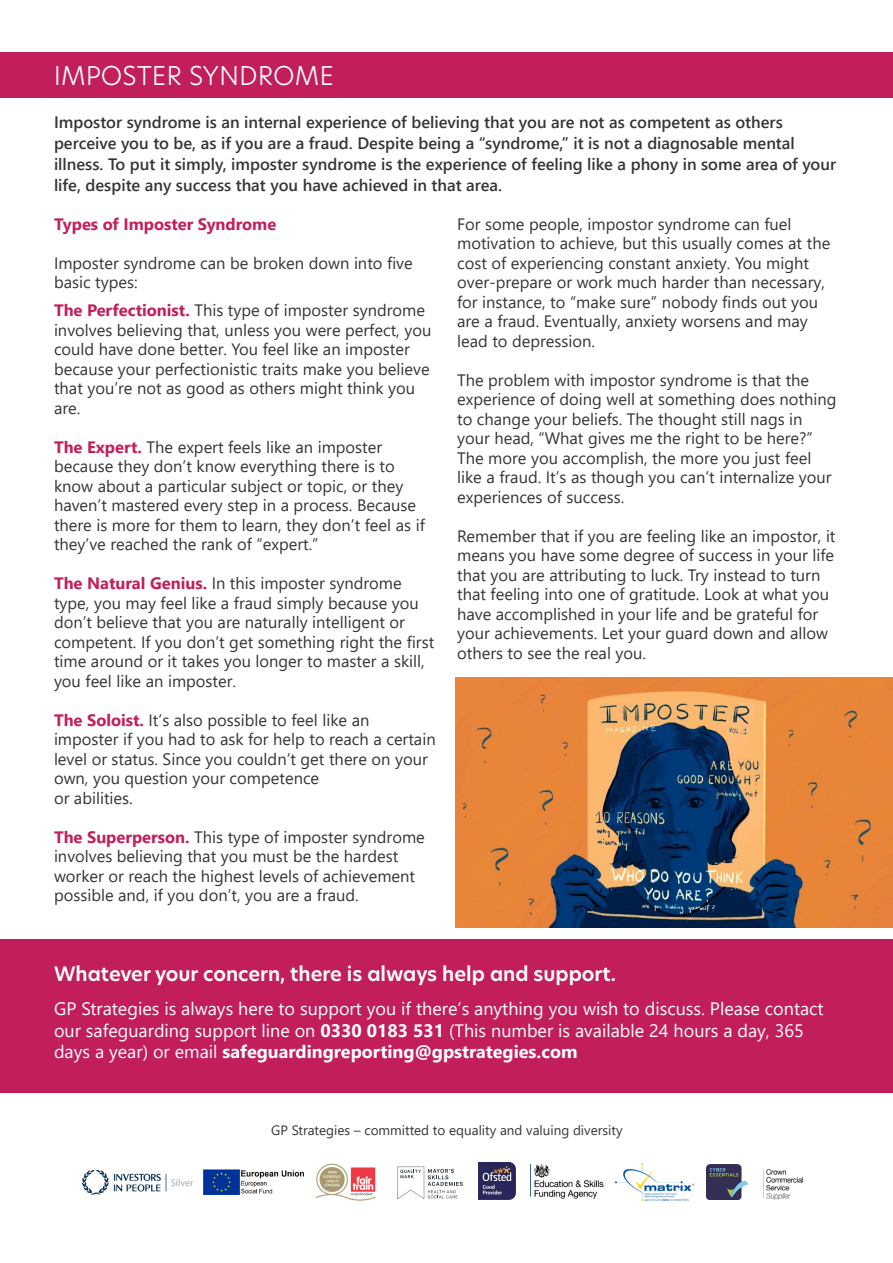
<style>
.page{position:relative;width:893px;height:1263px;background:#fff}
.page>*{position:absolute;margin:0;border:0;box-sizing:border-box;transform-origin:0 0}
.t1{font:300 25.5px "New Hero";color:#fff}
.t2{font:600 19.5px "New Hero";color:#fff}
.t3{font:18px/21.6px "Segoe UI";color:#fff}
.t4{font:16.5px/19.5px "Segoe UI";color:#333633}
.t5{font:600 16.5px/21px "Segoe UI";color:#333633}
.t6{font:700 16.5px "Segoe UI";color:#c21e5b}
.Paragraph_Style_1{font:13.5px "Segoe UI";color:#333633}
.s1{font-weight:700;color:#c21e5b}
.s2{font-weight:700}
</style>
<div class="page">
<img style="left:616px;top:1163px;width:77px;height:37px">
<img style="left:530px;top:1164px;width:74px;height:35px">
<img style="left:83px;top:1170px;width:110px;height:25px">
<img style="left:203px;top:1169px;width:101px;height:25px">
<img style="left:316px;top:1163px;width:60px;height:38px">
<img style="left:479px;top:1162px;width:37px;height:37px">
<img style="left:763px;top:1169px;width:40px;height:31px">
<img style="left:707px;top:1165px;width:40px;height:34px">
<svg style="left:397px;top:1167px;width:66px;height:32px"></svg>
<div style="left:0;top:940px;width:893px;height:153px;background:#c21e5b"></div>
<div style="left:0;top:52px;width:893px;height:46px;background:#c21e5b"></div>
<img style="left:455px;top:677px;width:438px;height:250px">
<p class="t1" style="left:54px;top:58px;width:281px">IMPOSTER SYNDROME</p>
<p class="t5" style="left:54px;top:110px;width:784px">Impostor syndrome is an internal experience of believing that you are not as competent as others perceive you to be, as if you are a fraud. Despite being a “syndrome,” it is not a diagnosable mental illness. To put it simply, imposter syndrome is the experience of feeling like a phony in some area of your life, despite any success that you have achieved in that area.</p>
<p class="t6" style="left:54px;top:208px;width:224px">Types of Imposter Syndrome</p>
<p class="t4" style="left:54px;top:252px;width:360px">Imposter syndrome can be broken down into five basic types:</p>
<p class="t4" style="left:54px;top:299px;width:379px"><span class="s1">The Perfectionist.</span> This type of imposter syndrome involves believing that, unless you were perfect, you could have done better. You feel like an imposter because your perfectionistic traits make you believe that you’re not as good as others might think you are.</p>
<p class="t4" style="left:54px;top:436px;width:372px"><span class="s1">The Expert.</span> The expert feels like an imposter because they don’t know everything there is to know about a particular subject or topic, or they haven’t mastered every step in a process. Because there is more for them to learn, they don’t feel as if they’ve reached the rank of “expert.”</p>
<p class="t4" style="left:54px;top:572px;width:382px"><span class="s1">The Natural Genius.</span> In this imposter syndrome type, you may feel like a fraud simply because you don’t believe that you are naturally intelligent or competent. If you don’t get something right the first time around or it takes you longer to master a skill, you feel like an imposter.</p>
<p class="t4" style="left:54px;top:709px;width:383px"><span class="s1">The Soloist.</span> It’s also possible to feel like an imposter if you had to ask for help to reach a certain level or status. Since you couldn’t get there on your own, you question your competence</p>
<p class="t4" style="left:54px;top:787px;width:80px">or abilities.</p>
<p class="t4" style="left:54px;top:826px;width:372px"><span class="s1">The Superperson.</span> This type of imposter syndrome involves believing that you must be the hardest worker or reach the highest levels of achievement possible and, if you don’t, you are a fraud.</p>
<p class="t4" style="left:457px;top:213px;width:375px">For some people, impostor syndrome can fuel motivation to achieve, but this usually comes at the cost of experiencing constant anxiety. You might over-prepare or work much harder than necessary, for instance, to “make sure” nobody finds out you are a fraud. Eventually, anxiety worsens and may lead to depression.</p>
<p class="t4" style="left:457px;top:369px;width:381px">The problem with impostor syndrome is that the experience of doing well at something does nothing to change your beliefs. The thought still nags in your head, “What gives me the right to be here?” The more you accomplish, the more you just feel like a fraud. It’s as though you can’t internalize your experiences of success.</p>
<p class="t4" style="left:457px;top:525px;width:380px">Remember that if you are feeling like an impostor, it means you have some degree of success in your life that you are attributing to luck. Try instead to turn that feeling into one of gratitude. Look at what you have accomplished in your life and be grateful for</p>
<p class="t4" style="left:457px;top:622px;width:372px">your achievements. Let your guard down and allow others to see the real you.</p>
<p class="t2" style="left:54px;top:960px;width:563px">Whatever your concern, there is always help and support.</p>
<p class="t3" style="left:54px;top:996px;width:771px">GP Strategies is always here to support you if there’s anything you wish to discuss. Please contact our safeguarding support line on <span class="s2">0330 0183 531</span> (This number is available 24 hours a day, 365 days a year) or email <span class="s2">safeguardingreporting@gpstrategies.com</span></p>
<p class="Paragraph_Style_1" style="left:271px;top:1117px;width:353px">GP Strategies – committed to equality and valuing diversity</p>
</div>
